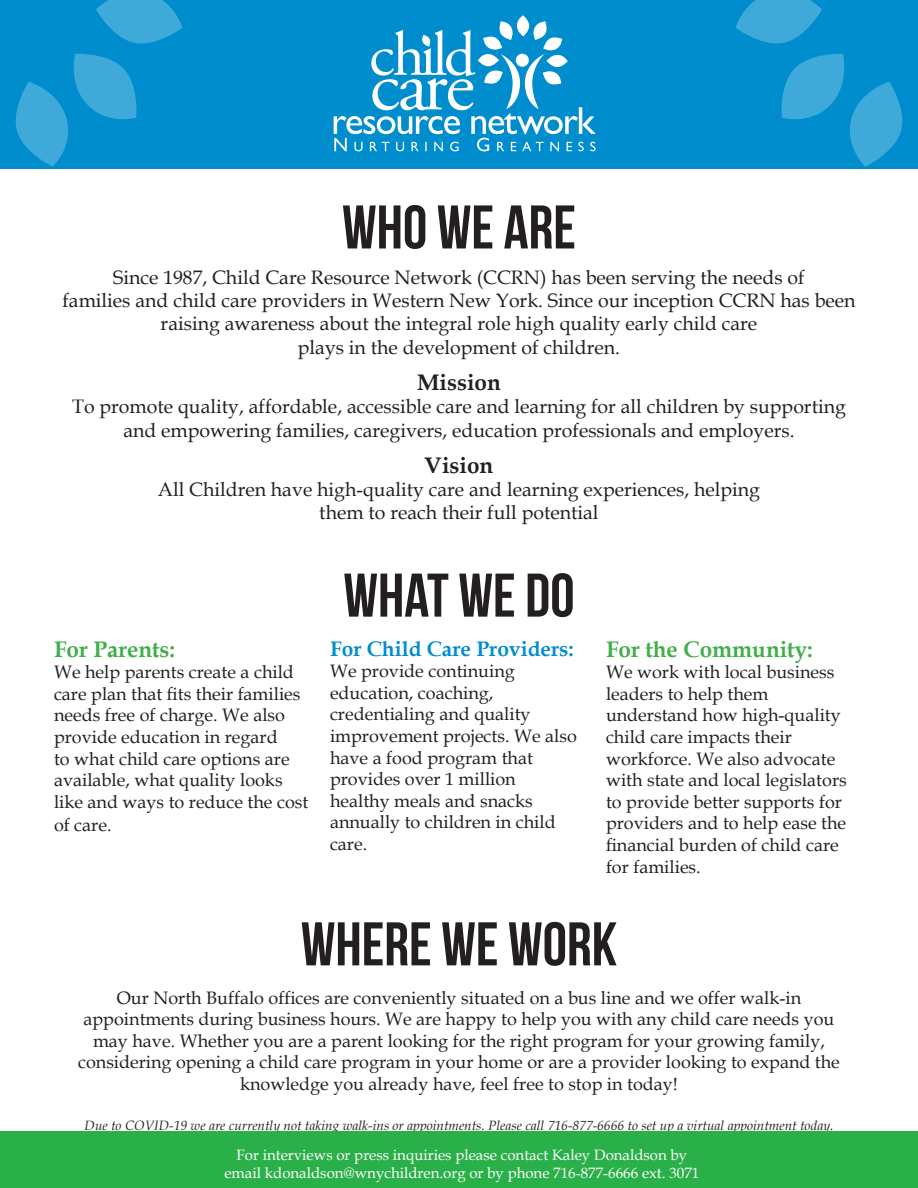
<style>
.page{position:relative;width:918px;height:1188px;background:#fff}
.page>*{position:absolute;margin:0;border:0;box-sizing:border-box;transform-origin:0 0}
.t1{font:61.5px "Bebas Neue";color:#231f20}
.t2{font:700 22.5px "Book Antiqua";color:#40ae49}
.t3{font:700 22.5px "Book Antiqua";color:#231f20}
.t4{font:700 21px "Book Antiqua";color:#008dce}
.t5{font:19.5px/23.4px "Book Antiqua";color:#231f20;text-align:center}
.t6{font:18px/21.6px "Book Antiqua";color:#231f20}
.t7{font:15px/18px "Book Antiqua";color:#fff;text-align:center}
.t8{font:italic 13.5px "Book Antiqua";color:#231f20}
</style>
<div class="page">
<div style="left:0;top:0;width:918px;height:168px;background:#008dce"></div>
<svg style="left:517px;top:15px;width:12px;height:21px"></svg>
<svg style="left:334px;top:21px;width:262px;height:130px"></svg>
<svg style="left:736px;top:0;width:167px;height:167px"></svg>
<svg style="left:15px;top:0;width:167px;height:167px"></svg>
<div style="left:0;top:1132px;width:918px;height:56px;background:#2ab049"></div>
<p class="t1" style="left:342px;top:194px;width:235px">WHO WE ARE</p>
<p class="t5" style="left:113px;top:265px;width:693px">Since 1987, Child Care Resource Network (CCRN) has been serving the needs of</p>
<p class="t5" style="left:62px;top:288px;width:795px">families and child care providers in Western New York. Since our inception CCRN has been raising awareness about the integral role high quality early child care</p>
<p class="t5" style="left:298px;top:335px;width:324px">plays in the development of children.</p>
<p class="t3" style="left:417px;top:367px;width:85px">Mission</p>
<p class="t5" style="left:72px;top:394px;width:775px">To promote quality, affordable, accessible care and learning for all children by supporting and empowering families, caregivers, education professionals and employers.</p>
<p class="t3" style="left:425px;top:450px;width:70px">Vision</p>
<p class="t5" style="left:158px;top:477px;width:604px">All Children have high-quality care and learning experiences, helping</p>
<p class="t5" style="left:319px;top:501px;width:281px">them to reach their full potential</p>
<p class="t2" style="left:54px;top:634px;width:123px">For Parents:</p>
<p class="t6" style="left:54px;top:661px;width:256px">We help parents create a child care plan that fits their families needs free of charge. We also provide education in regard<br>to what child care options are available, what quality looks like and ways to reduce the cost</p>
<p class="t6" style="left:54px;top:814px;width:59px">of care.</p>
<p class="t1" style="left:343px;top:562px;width:233px">WHAT WE DO</p>
<p class="t4" style="left:330px;top:634px;width:245px">For Child Care Providers:</p>
<p class="t6" style="left:330px;top:660px;width:248px">We provide continuing education, coaching, credentialing and quality improvement projects. We also have a food program that provides over 1 million healthy meals and snacks annually to children in child care.</p>
<p class="t2" style="left:606px;top:634px;width:208px">For the Community:</p>
<p class="t6" style="left:606px;top:661px;width:230px">We work with local business leaders to help them</p>
<p class="t6" style="left:606px;top:704px;width:236px">understand how high-quality child care impacts their</p>
<p class="t6" style="left:606px;top:747px;width:242px">workforce. We also advocate with state and local legislators to provide better supports for providers and to help ease the financial burden of child care for families.</p>
<p class="t1" style="left:301px;top:910px;width:318px">WHERE WE WORK</p>
<p class="t6" style="left:78px;top:986px;width:763px;text-align:center">Our North Buffalo offices are conveniently situated on a bus line and we offer walk-in appointments during business hours. We are happy to help you with any child care needs you may have. Whether you are a parent looking for the right program for your growing family, considering opening a child care program in your home or are a provider looking to expand the knowledge you already have, feel free to stop in today!</p>
<p class="t8" style="left:85px;top:1116px;width:750px">Due to COVID-19 we are currently not taking walk-ins or appointments. Please call 716-877-6666 to set up a virtual appointment today.</p>
<p class="t7" style="left:224px;top:1145px;width:476px">For interviews or press inquiries please contact Kaley Donaldson by email kdonaldson@wnychildren.org or by phone 716-877-6666 ext. 3071</p>
</div>
